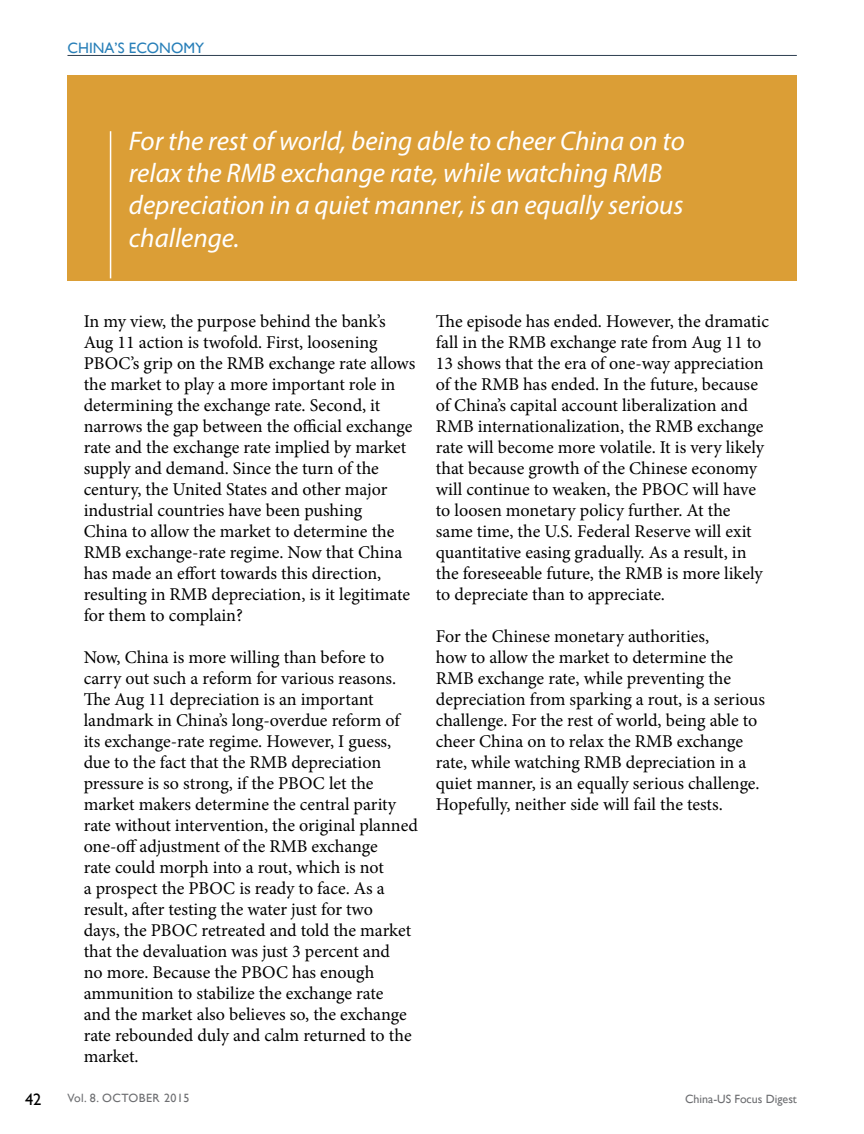
<style>
.page{position:relative;width:864px;height:1134px;background:#fff}
.page>*{position:absolute;margin:0;border:0;box-sizing:border-box;transform-origin:0 0}
.t1{font:italic 27px/32.4px "Myriad Pro";color:#fff}
.t2{font:18px/21px "Minion Pro";letter-spacing:-.005em;color:#000}
.t3{font:16.5px "Gill Sans";color:#000}
.t4{font:15px "Gill Sans";color:#2980b9}
.t5{font:12px "Gill Sans";color:#6d6e71}
.t6{font:12px "Gill Sans";letter-spacing:.04em;color:#6d6e71}
</style>
<div class="page">
<hr style="left:68px;top:55px;width:729px;height:1px;background:#2c3e50">
<div style="left:68px;top:75px;width:729px;height:206px;background:#db9e36"></div>
<hr style="left:110px;top:131px;width:1px;height:147px;background:#fff">
<p class="t4" style="left:68px;top:39px;width:138px">CHINA’S ECONOMY</p>
<h1 class="t1" style="left:129px;top:124px;width:557px">For the rest of world, being able to cheer China on to relax the RMB exchange rate, while watching RMB depreciation in a quiet manner, is an equally serious challenge.</h1>
<p class="t2" style="left:84px;top:311px;width:333px">In my view, the purpose behind the bank’s Aug 11 action is twofold. First, loosening PBOC’s grip on the RMB exchange rate allows the market to play a more important role in determining the exchange rate. Second, it narrows the gap between the official exchange rate and the exchange rate implied by market supply and demand. Since the turn of the century, the United States and other major industrial countries have been pushing<br>China to allow the market to determine the RMB exchange-rate regime. Now that China has made an effort towards this direction, resulting in RMB depreciation, is it legitimate for them to complain?</p>
<p class="t2" style="left:84px;top:647px;width:336px">Now, China is more willing than before to carry out such a reform for various reasons.<br>The Aug 11 depreciation is an important landmark in China’s long-overdue reform of its exchange-rate regime. However, I guess, due to the fact that the RMB depreciation pressure is so strong, if the PBOC let the market makers determine the central parity rate without intervention, the original planned one-off adjustment of the RMB exchange<br>rate could morph into a rout, which is not<br>a prospect the PBOC is ready to face. As a result, after testing the water just for two<br>days, the PBOC retreated and told the market that the devaluation was just 3 percent and<br>no more. Because the PBOC has enough ammunition to stabilize the exchange rate<br>and the market also believes so, the exchange rate rebounded duly and calm returned to the market.</p>
<p class="t2" style="left:436px;top:311px;width:335px">The episode has ended. However, the dramatic fall in the RMB exchange rate from Aug 11 to 13 shows that the era of one-way appreciation of the RMB has ended. In the future, because of China’s capital account liberalization and RMB internationalization, the RMB exchange rate will become more volatile. It is very likely that because growth of the Chinese economy will continue to weaken, the PBOC will have to loosen monetary policy further. At the same time, the U.S. Federal Reserve will exit quantitative easing gradually. As a result, in the foreseeable future, the RMB is more likely to depreciate than to appreciate.</p>
<p class="t2" style="left:436px;top:626px;width:331px">For the Chinese monetary authorities,<br>how to allow the market to determine the RMB exchange rate, while preventing the depreciation from sparking a rout, is a serious challenge. For the rest of world, being able to cheer China on to relax the RMB exchange rate, while watching RMB depreciation in a quiet manner, is an equally serious challenge.<br>Hopefully, neither side will fail the tests.</p>
<p class="t3" style="left:25px;top:1090px;width:18px">42</p>
<p class="t6" style="left:68px;top:1091px;width:124px">Vol. 8. OCTOBER 2015</p>
<p class="t5" style="left:685px;top:1092px;width:113px">China-US Focus Digest</p>
</div>
